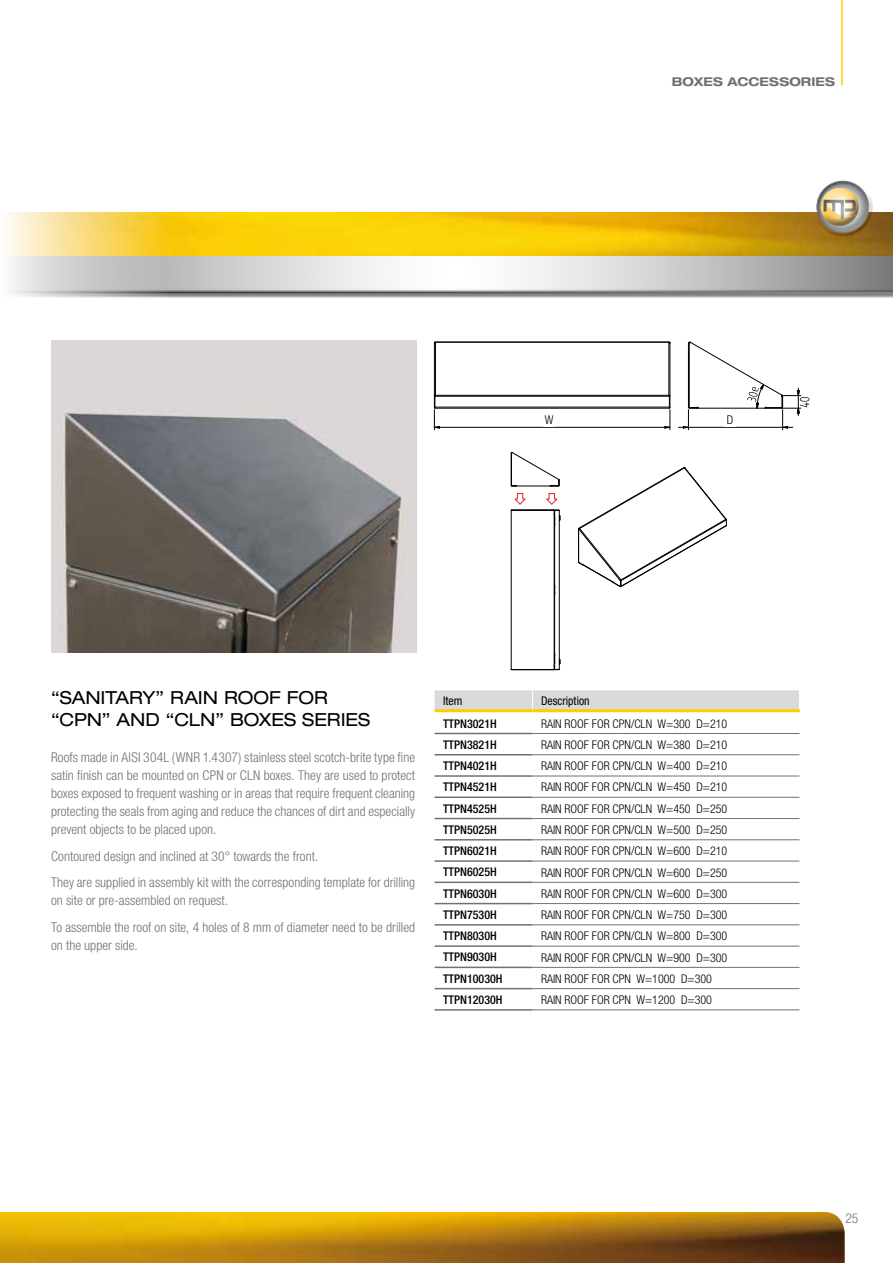
<style>
.page{position:relative;width:893px;height:1263px;background:#fff}
.page>*{position:absolute;margin:0;border:0;box-sizing:border-box;transform-origin:0 0}
.t1{font:expanded 18px/21.6px "Helvetica Neue";letter-spacing:-.005em;color:#000}
.t2{font:300 condensed 13.5px/18px "Helvetica Neue";color:#707172}
.t3{font:700 expanded 12.15px "Helvetica Neue";letter-spacing:.01em;color:#707172}
.t4{font:300 condensed 12px "Helvetica Neue";color:#000}
.t5{font:500 condensed 12px "Helvetica Neue";color:#000}
.t6{font:condensed 12px "Helvetica Neue";color:#000}
</style>
<div class="page">
<hr style="left:841px;top:0;width:2px;height:85px;background:#fecc00">
<div style="left:0;top:250px;width:893px;height:48px;background:#000;opacity:.5"></div>
<img style="left:0;top:213px;width:893px;height:43px">
<div style="left:813px;top:178px;width:56px;height:55px;background:#fff;opacity:.5"></div>
<div style="left:816px;top:181px;width:57px;height:56px;background:#000;opacity:.5"></div>
<svg style="left:816px;top:181px;width:53px;height:52px;background:#b3a68b"></svg>
<img style="left:0;top:1212px;width:845px;height:51px">
<svg style="left:435px;top:712px;width:364px;height:298px"></svg>
<hr style="left:435px;top:733px;width:98px;height:1px;background:#707172">
<hr style="left:435px;top:754px;width:98px;height:1px;background:#707172">
<hr style="left:435px;top:775px;width:98px;height:2px;background:#707172">
<hr style="left:435px;top:796px;width:98px;height:2px;background:#707172">
<hr style="left:435px;top:818px;width:98px;height:1px;background:#707172">
<hr style="left:435px;top:839px;width:98px;height:1px;background:#707172">
<hr style="left:435px;top:860px;width:98px;height:2px;background:#707172">
<hr style="left:435px;top:881px;width:98px;height:2px;background:#707172">
<hr style="left:435px;top:903px;width:98px;height:1px;background:#707172">
<hr style="left:435px;top:924px;width:98px;height:1px;background:#707172">
<hr style="left:435px;top:945px;width:98px;height:2px;background:#707172">
<hr style="left:435px;top:967px;width:98px;height:1px;background:#707172">
<hr style="left:435px;top:988px;width:98px;height:1px;background:#707172">
<hr style="left:435px;top:1009px;width:98px;height:2px;background:#707172">
<hr style="left:533px;top:733px;width:266px;height:1px;background:#707172">
<hr style="left:533px;top:754px;width:266px;height:1px;background:#707172">
<hr style="left:533px;top:776px;width:266px;height:1px;background:#707172">
<hr style="left:533px;top:797px;width:266px;height:1px;background:#707172">
<hr style="left:533px;top:818px;width:266px;height:1px;background:#707172">
<hr style="left:533px;top:839px;width:266px;height:1px;background:#707172">
<hr style="left:533px;top:861px;width:266px;height:1px;background:#707172">
<hr style="left:533px;top:882px;width:266px;height:1px;background:#707172">
<hr style="left:533px;top:903px;width:266px;height:1px;background:#707172">
<hr style="left:533px;top:924px;width:266px;height:1px;background:#707172">
<hr style="left:533px;top:946px;width:266px;height:1px;background:#707172">
<hr style="left:533px;top:967px;width:266px;height:1px;background:#707172">
<hr style="left:533px;top:988px;width:266px;height:1px;background:#707172">
<hr style="left:533px;top:1010px;width:266px;height:1px;background:#707172">
<div style="left:435px;top:690px;width:364px;height:19px;background:#d9dadb"></div>
<hr style="left:435px;top:709px;width:98px;height:3px;background:#fecc00">
<hr style="left:533px;top:709px;width:267px;height:3px;background:#fecc00">
<img style="left:51px;top:340px;width:366px;height:313px">
<hr style="left:434px;top:343px;width:1px;height:53px;background:#000">
<hr style="left:435px;top:342px;width:1px;height:53px;background:#000">
<hr style="left:670px;top:343px;width:1px;height:53px;background:#000">
<hr style="left:669px;top:342px;width:1px;height:53px;background:#000">
<hr style="left:435px;top:342px;width:234px;height:1px;background:#000">
<hr style="left:678px;top:427px;width:115px;height:1px;background:#000">
<svg style="left:434px;top:395px;width:237px;height:35px"></svg>
<hr style="left:434px;top:427px;width:236px;height:1px;background:#000">
<svg style="left:683px;top:342px;width:126px;height:88px"></svg>
<svg style="left:578px;top:467px;width:149px;height:120px"></svg>
<svg style="left:511px;top:452px;width:49px;height:35px"></svg>
<hr style="left:559px;top:511px;width:1px;height:158px;background:#000">
<hr style="left:511px;top:510px;width:1px;height:159px;background:#000">
<hr style="left:512px;top:510px;width:42px;height:1px;background:#000">
<hr style="left:512px;top:669px;width:42px;height:1px;background:#000">
<hr style="left:554px;top:510px;width:1px;height:159px;background:#000">
<svg style="left:553px;top:653px;width:8px;height:17px"></svg>
<svg style="left:553px;top:510px;width:8px;height:17px"></svg>
<svg style="left:515px;top:493px;width:10px;height:11px"></svg>
<svg style="left:546px;top:493px;width:11px;height:11px"></svg>
<div style="left:543px;top:415px;width:12px;height:11px;background:#fff"></div>
<div style="left:724px;top:415px;width:12px;height:11px;background:#fff"></div>
<p class="t3" style="left:672px;top:74px;width:165px">BOXES ACCESSORIES</p>
<p class="t4" style="left:545px;top:413px;width:10px">W</p>
<p class="t4" style="left:727px;top:413px;width:8px">D</p>
<h1 class="t1" style="left:51px;top:687px;width:321px">“SANITARY” RAIN ROOF FOR “CPN” an d “CLN” BOXES SERIES</h1>
<p class="t2" style="left:51px;top:748px;width:366px;text-align:justify">Roofs made in AISI 304L (WNR 1.4307) stainless steel scotch-brite type fine satin finish can be mounted on CPN or CLN boxes. They are used to protect boxes exposed to frequent washing or in areas that require frequent cleaning protecting the seals from aging and reduce the chances of dirt and especially prevent objects to be placed upon.</p>
<p class="t2" style="left:51px;top:842px;width:366px;line-height:26.5px">Contoured design and inclined at 30° towards the front.<br>They are supplied in assembly kit with the corresponding template for drilling</p>
<p class="t2" style="left:51px;top:887px;width:366px;line-height:26.5px">on site or pre-assembled on request.<br>To assemble the roof on site, 4 holes of 8 mm of diameter need to be drilled</p>
<p class="t2" style="left:51px;top:936px;width:88px">on the upper side.</p>
<p class="t6" style="left:443px;top:694px;width:21px">Item</p>
<p class="t6" style="left:541px;top:694px;width:50px">Description</p>
<p class="t5" style="left:443px;top:716px;width:55px">TTPN3021H</p>
<p class="t4" style="left:541px;top:716px;width:188px">RAIN ROOF FOR CPN/CLN W=300 D=210</p>
<p class="t5" style="left:443px;top:737px;width:55px">TTPN3821H</p>
<p class="t4" style="left:541px;top:738px;width:188px">RAIN ROOF FOR CPN/CLN W=380 D=210</p>
<p class="t5" style="left:443px;top:759px;width:55px">TTPN4021H</p>
<p class="t4" style="left:541px;top:759px;width:188px">RAIN ROOF FOR CPN/CLN W=400 D=210</p>
<p class="t5" style="left:443px;top:780px;width:55px">TTPN4521H</p>
<p class="t4" style="left:541px;top:780px;width:188px">RAIN ROOF FOR CPN/CLN W=450 D=210</p>
<p class="t5" style="left:443px;top:801px;width:55px">TTPN4525H</p>
<p class="t4" style="left:541px;top:801px;width:188px">RAIN ROOF FOR CPN/CLN W=450 D=250</p>
<p class="t5" style="left:443px;top:822px;width:55px">TTPN5025H</p>
<p class="t4" style="left:541px;top:823px;width:188px">RAIN ROOF FOR CPN/CLN W=500 D=250</p>
<p class="t5" style="left:443px;top:844px;width:55px">TTPN6021H</p>
<p class="t4" style="left:541px;top:844px;width:188px">RAIN ROOF FOR CPN/CLN W=600 D=210</p>
<p class="t5" style="left:443px;top:865px;width:55px">TTPN6025H</p>
<p class="t4" style="left:541px;top:865px;width:188px">RAIN ROOF FOR CPN/CLN W=600 D=250</p>
<p class="t5" style="left:443px;top:886px;width:55px">TTPN6030H</p>
<p class="t4" style="left:541px;top:887px;width:188px">RAIN ROOF FOR CPN/CLN W=600 D=300</p>
<p class="t5" style="left:443px;top:907px;width:55px">TTPN7530H</p>
<p class="t4" style="left:541px;top:908px;width:188px">RAIN ROOF FOR CPN/CLN W=750 D=300</p>
<p class="t5" style="left:443px;top:929px;width:55px">TTPN8030H</p>
<p class="t4" style="left:541px;top:929px;width:188px">RAIN ROOF FOR CPN/CLN W=800 D=300</p>
<p class="t5" style="left:443px;top:950px;width:55px">TTPN9030H</p>
<p class="t4" style="left:541px;top:950px;width:188px">RAIN ROOF FOR CPN/CLN W=900 D=300</p>
<p class="t5" style="left:443px;top:971px;width:61px">TTPN10030H</p>
<p class="t4" style="left:541px;top:972px;width:172px">RAIN ROOF FOR CPN W=1000 D=300</p>
<p class="t5" style="left:443px;top:992px;width:61px">TTPN12030H</p>
<p class="t4" style="left:541px;top:993px;width:172px">RAIN ROOF FOR CPN W=1200 D=300</p>
<p class="t2" style="left:845px;top:1209px;width:15px">25</p>
</div>
